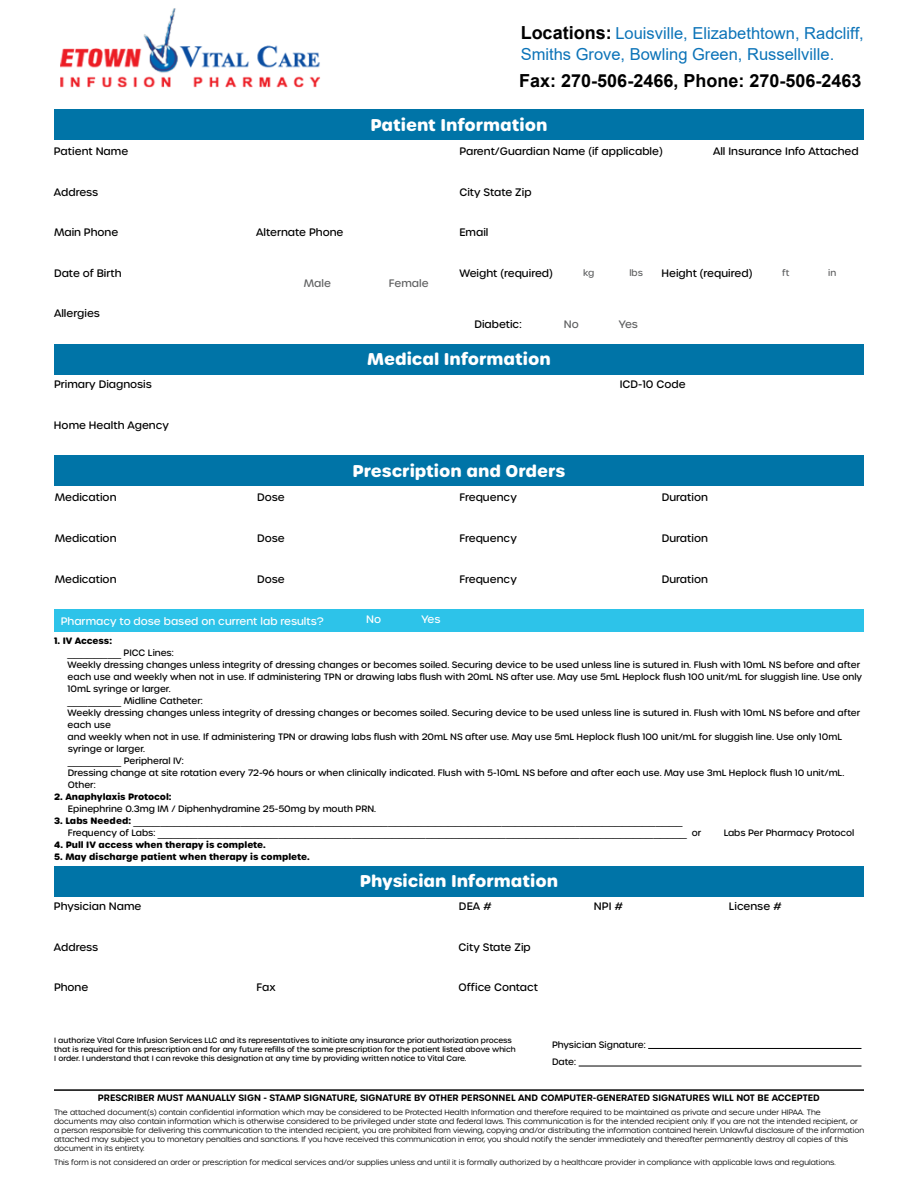
<style>
.page{position:relative;width:918px;height:1188px;background:#fff}
.page>*{position:absolute;margin:0;border:0;box-sizing:border-box;transform-origin:0 0}
.t1{font:700 18px "Arial";color:#000}
.t2{font:16.5px/21.6px "Arial";color:#0b73b8}
.t3{font:700 16.5px "Urbane Rounded";color:#fff}
.t4{font:500 10.5px "Urbane Rounded";color:#000}
.t5{font:500 10.5px "Urbane Rounded";color:#fff}
.t6{font:500 10.5px "Urbane Rounded";color:#606162}
.t7{font:500 9px/12px "Urbane Rounded";color:#000}
.t8{font:600 9px "Urbane Rounded";color:#000}
.t9{font:700 9px "Urbane Rounded";color:#000}
.t10{font:500 9px "Urbane Rounded";color:#606162}
.t11{font:300 7.5px/9px "Urbane Rounded";color:#000}
.t12{font:500 7.5px/9px "Urbane Rounded";color:#000}
.s1{font-weight:700;font-size:18px;color:#000}
.s2{font-weight:700}
</style>
<div class="page">
<div style="left:54px;top:109px;width:810px;height:31px;background:#0074a7"></div>
<div style="left:54px;top:344px;width:810px;height:31px;background:#0074a7"></div>
<div style="left:54px;top:455px;width:810px;height:31px;background:#0074a7"></div>
<div style="left:54px;top:866px;width:810px;height:31px;background:#0074a7"></div>
<div style="left:54px;top:610px;width:810px;height:22px;background:#2dc3e9"></div>
<hr style="left:648px;top:1048px;width:213px;height:1px;background:#000">
<hr style="left:579px;top:1066px;width:282px;height:1px;background:#000">
<hr style="left:54px;top:1089px;width:810px;height:2px;background:#000">
<img style="left:60px;top:8px;width:260px;height:80px">
<h2 class="t2" style="left:521px;top:22px;width:345px"><span class="s1">Locations:</span> Louisville, Elizabethtown, Radcliff,<br>Smiths Grove, Bowling Green, Russellville.</h2>
<h1 class="t1" style="left:519px;top:68px;width:344px">Fax: 270-506-2466, Phone: 270-506-2463</h1>
<h2 class="t3" style="left:370px;top:114px;width:179px">Patient Information</h2>
<p class="t4" style="left:54px;top:144px;width:76px">Patient Name</p>
<p class="t4" style="left:459px;top:144px;width:205px">Parent/Guardian Name (if applicable)</p>
<p class="t4" style="left:713px;top:144px;width:147px">All Insurance Info Attached</p>
<p class="t4" style="left:54px;top:185px;width:46px">Address</p>
<p class="t4" style="left:459px;top:185px;width:74px">City State Zip</p>
<p class="t4" style="left:54px;top:226px;width:66px">Main Phone</p>
<p class="t4" style="left:256px;top:226px;width:89px">Alternate Phone</p>
<p class="t4" style="left:459px;top:226px;width:31px">Email</p>
<p class="t4" style="left:54px;top:266px;width:69px">Date of Birth</p>
<p class="t6" style="left:304px;top:276px;width:29px">Male</p>
<p class="t6" style="left:389px;top:276px;width:41px">Female</p>
<p class="t4" style="left:459px;top:266px;width:95px">Weight (required)</p>
<p class="t10" style="left:583px;top:267px;width:13px">kg</p>
<p class="t10" style="left:629px;top:267px;width:15px">lbs</p>
<p class="t4" style="left:662px;top:266px;width:92px">Height (required)</p>
<p class="t10" style="left:782px;top:267px;width:9px">ft</p>
<p class="t10" style="left:828px;top:267px;width:10px">in</p>
<p class="t4" style="left:54px;top:307px;width:47px">Allergies</p>
<p class="t4" style="left:474px;top:317px;width:49px">Diabetic:</p>
<p class="t6" style="left:564px;top:317px;width:17px">No</p>
<p class="t6" style="left:619px;top:317px;width:21px">Yes</p>
<h2 class="t3" style="left:367px;top:348px;width:185px">Medical Information</h2>
<p class="t4" style="left:54px;top:377px;width:99px">Primary Diagnosis</p>
<p class="t4" style="left:620px;top:377px;width:67px">ICD-10 Code</p>
<p class="t4" style="left:54px;top:418px;width:117px">Home Health Agency</p>
<h2 class="t3" style="left:353px;top:459px;width:214px">Prescription and Orders</h2>
<p class="t4" style="left:55px;top:490px;width:63px">Medication</p>
<p class="t4" style="left:55px;top:531px;width:63px">Medication</p>
<p class="t4" style="left:55px;top:572px;width:63px">Medication</p>
<p class="t5" style="left:61px;top:614px;width:264px">Pharmacy to dose based on current lab results?</p>
<p class="t9" style="left:54px;top:635px;width:60px">1. IV Access:</p>
<p class="t7" style="left:68px;top:647px;width:796px">________ PICC Lines:<br>Weekly dressing changes unless integrity of dressing changes or becomes soiled. Securing device to be used unless line is sutured in. Flush with 10mL NS before and after each use and weekly when not in use. If administering TPN or drawing labs flush with 20mL NS after use. May use 5mL Heplock flush 100 unit/mL for sluggish line. Use only 10mL syringe or larger.<br>________ Midline Catheter:<br>Weekly dressing changes unless integrity of dressing changes or becomes soiled. Securing device to be used unless line is sutured in. Flush with 10mL NS before and after each use<br>and weekly when not in use. If administering TPN or drawing labs flush with 20mL NS after use. May use 5mL Heplock flush 100 unit/mL for sluggish line. Use only 10mL syringe or larger.<br>________ Peripheral IV:<br>Dressing change at site rotation every 72-96 hours or when clinically indicated. Flush with 5-10mL NS before and after each use. May use 3mL Heplock flush 10 unit/mL.<br>Other:</p>
<p class="t9" style="left:54px;top:791px;width:119px">2. Anaphylaxis Protocol:</p>
<p class="t7" style="left:68px;top:803px;width:310px">Epinephrine 0.3mg IM / Diphenhydramine 25-50mg by mouth PRN.</p>
<p class="t7" style="left:68px;top:815px;width:635px;text-indent:-13px"><span class="s2">3. Labs Needed:</span> __________________________________________________________________________________<br>Frequency of Labs: _______________________________________________________________________________ or</p>
<p class="t7" style="left:724px;top:827px;width:132px">Labs Per Pharmacy Protocol</p>
<p class="t9" style="left:54px;top:839px;width:213px">4. Pull IV access when therapy is complete.</p>
<p class="t9" style="left:54px;top:851px;width:257px">5. May discharge patient when therapy is complete.</p>
<p class="t4" style="left:662px;top:490px;width:48px">Duration</p>
<p class="t4" style="left:662px;top:531px;width:48px">Duration</p>
<p class="t4" style="left:662px;top:572px;width:48px">Duration</p>
<p class="t4" style="left:459px;top:490px;width:59px">Frequency</p>
<p class="t4" style="left:459px;top:531px;width:59px">Frequency</p>
<p class="t4" style="left:459px;top:572px;width:59px">Frequency</p>
<p class="t4" style="left:257px;top:490px;width:29px">Dose</p>
<p class="t4" style="left:257px;top:531px;width:29px">Dose</p>
<p class="t4" style="left:257px;top:572px;width:29px">Dose</p>
<p class="t5" style="left:366px;top:612px;width:17px">No</p>
<p class="t5" style="left:421px;top:612px;width:21px">Yes</p>
<h2 class="t3" style="left:360px;top:870px;width:200px">Physician Information</h2>
<p class="t4" style="left:54px;top:899px;width:89px">Physician Name</p>
<p class="t4" style="left:459px;top:899px;width:35px">DEA #</p>
<p class="t4" style="left:594px;top:899px;width:31px">NPI #</p>
<p class="t4" style="left:729px;top:899px;width:55px">License #</p>
<p class="t4" style="left:54px;top:940px;width:46px">Address</p>
<p class="t4" style="left:459px;top:940px;width:74px">City State Zip</p>
<p class="t4" style="left:54px;top:981px;width:36px">Phone</p>
<p class="t4" style="left:257px;top:981px;width:21px">Fax</p>
<p class="t4" style="left:459px;top:981px;width:81px">Office Contact</p>
<p class="t12" style="left:54px;top:1036px;width:463px">I authorize Vital Care Infusion Services LLC and its representatives to initiate any insurance prior authorization process that is required for this prescription and for any future refills of the same prescription for the patient listed above which<br>I order. I understand that I can revoke this designation at any time by providing written notice to Vital Care.</p>
<p class="t7" style="left:552px;top:1036px;width:95px;line-height:17.5px">Physician Signature:<br>Date:</p>
<p class="t8" style="left:98px;top:1092px;width:723px">PRESCRIBER MUST MANUALLY SIGN - STAMP SIGNATURE, SIGNATURE BY OTHER PERSONNEL AND COMPUTER-GENERATED SIGNATURES WILL NOT BE ACCEPTED</p>
<p class="t11" style="left:54px;top:1108px;width:812px">The attached document(s) contain confidential information which may be considered to be Protected Health Information and therefore required to be maintained as private and secure under HIPAA. The documents may also contain information which is otherwise considered to be privileged under state and federal laws. This communication is for the intended recipient only. If you are not the intended recipient, or a person responsible for delivering this communication to the intended recipient, you are prohibited from viewing, copying and/or distributing the information contained herein. Unlawful disclosure of the information attached may subject you to monetary penalties and sanctions. If you have received this communication in error, you should notify the sender immediately and thereafter permanently destroy all copies of this document in its entirety.</p>
<p class="t11" style="left:54px;top:1158px;width:783px">This form is not considered an order or prescription for medical services and/or supplies unless and until it is formally authorized by a healthcare provider in compliance with applicable laws and regulations.</p>
</div>
